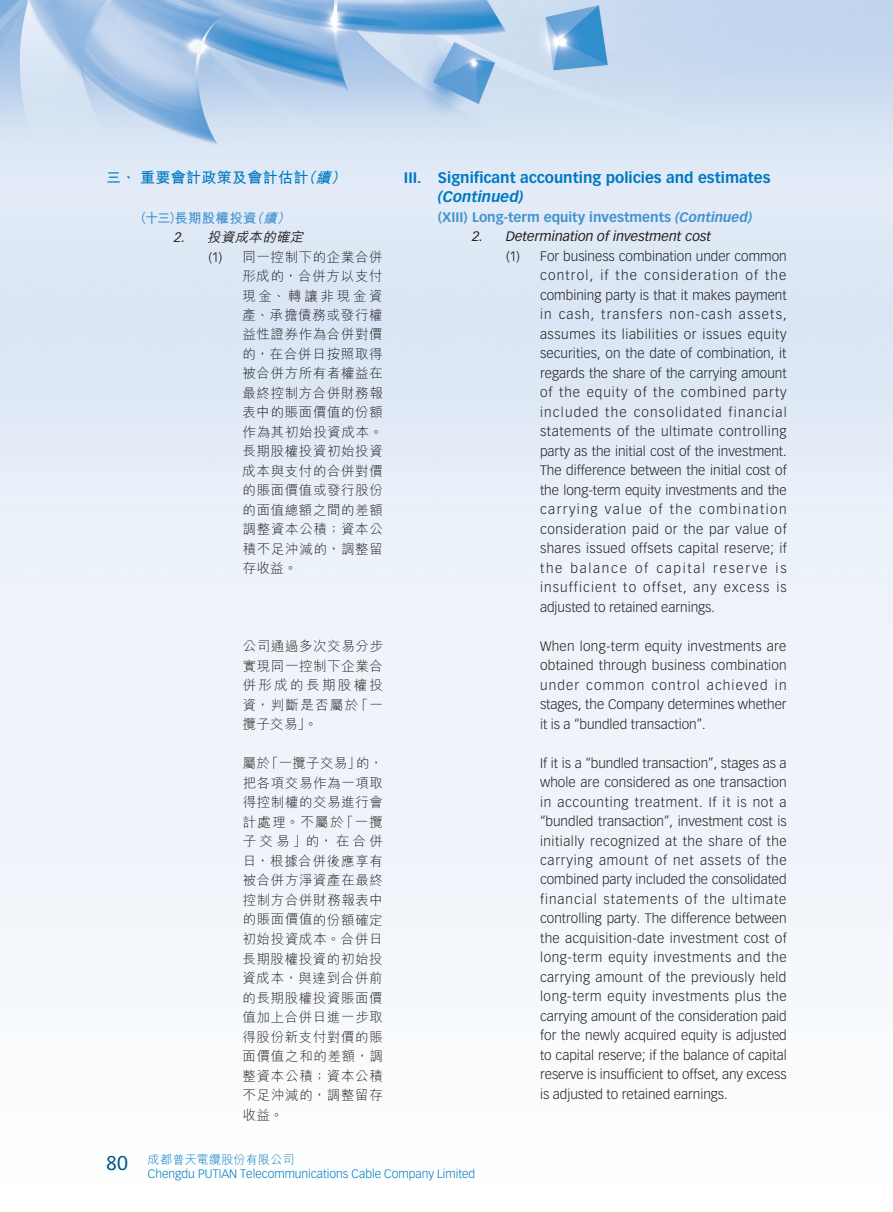
<style>
.page{position:relative;width:893px;height:1212px;background:#fff}
.page>*{position:absolute;margin:0;border:0;box-sizing:border-box;transform-origin:0 0}
.t1{font:19.5px "Vectora LT Std";color:#00548b}
.t2{font:700 15px "Vectora LT Std";color:#0079c2}
.t3{font:700 15px "M Hei HK";letter-spacing:.02em;color:#0079c2}
.t4{font:italic 700 15px "Vectora LT Std";color:#0079c2}
.t5{font:300 13.5px/19.5px "Vectora LT Std";color:#231f20;text-align:justify}
.t6{font:300 13.5px/19.5px "M Hei HK";letter-spacing:.045em;color:#231f20;text-align:justify}
.t7{font:700 13.5px "Vectora LT Std";color:#4393cf}
.t8{font:italic 13.5px "Vectora LT Std";color:#231f20}
.t9{font:700 13.5px "M Hei HK";letter-spacing:.02em;color:#4393cf}
.t10{font:italic 500 13.5px "M Hei HK";color:#231f20}
.t11{font:300 13.5px "M Hei HK";letter-spacing:.2em;color:#231f20}
.t12{font:300 12px "Vectora LT Std";color:#0079c2}
.t13{font:300 12px "M Hei HK";letter-spacing:.02em;color:#0079c2}
.s1{font-style:italic}
.s2{font-family:"Vectora LT Std";font-weight:400}
.s3{font-family:"Vectora LT Std"}
</style>
<div class="page">
<img style="left:0;top:0;width:893px;height:967px">
<p class="t3" style="left:106px;top:167px;width:245px">三、重要會計政策及會計估計<span class="s1">（續）</span></p>
<p class="t9" style="left:134px;top:208px;width:162px">（十三）長期股權投資<span class="s1">（續）</span></p>
<p class="t10" style="left:173px;top:227px;width:135px"><span class="s2">2.</span> 投資成本的確定</p>
<p class="t6" style="left:208px;top:247px;width:176px"><span class="s3">(1)</span> 同一控制下的企業合併</p>
<p class="t6" style="left:242px;top:266px;width:142px">形成的，合併方以支付</p>
<p class="t11" style="left:242px;top:289px;width:142px">現金、轉讓非現金資</p>
<p class="t6" style="left:242px;top:305px;width:142px">產、承擔債務或發行權</p>
<p class="t6" style="left:242px;top:325px;width:142px">益性證券作為合併對價</p>
<p class="t6" style="left:242px;top:344px;width:142px">的，在合併日按照取得</p>
<p class="t6" style="left:242px;top:364px;width:142px">被合併方所有者權益在</p>
<p class="t6" style="left:242px;top:383px;width:142px">最終控制方合併財務報</p>
<p class="t6" style="left:243px;top:403px;width:142px">表中的賬面價值的份額</p>
<p class="t6" style="left:243px;top:422px;width:142px">作為其初始投資成本。</p>
<p class="t6" style="left:243px;top:442px;width:142px">長期股權投資初始投資</p>
<p class="t6" style="left:243px;top:461px;width:142px">成本與支付的合併對價</p>
<p class="t6" style="left:243px;top:480px;width:142px">的賬面價值或發行股份</p>
<p class="t6" style="left:243px;top:500px;width:142px">的面值總額之間的差額</p>
<p class="t6" style="left:243px;top:519px;width:142px">調整資本公積；資本公</p>
<p class="t6" style="left:243px;top:539px;width:142px">積不足沖減的，調整留</p>
<p class="t6" style="left:243px;top:558px;width:56px">存收益。</p>
<p class="t6" style="left:243px;top:636px;width:142px">公司通過多次交易分步實現同一控制下企業合併形成的長期股權投資，判斷是否屬於「一攬子交易」。</p>
<p class="t6" style="left:242px;top:753px;width:142px">屬於「一攬子交易」的，把各項交易作為一項取得控制權的交易進行會計處理。不屬於「一攬子交易」的，在合併日，根據合併後應享有被合併方淨資產在最終控制方合併財務報表中的賬面價值的份額確定初始投資成本。合併日長期股權投資的初始投資成本，與達到合併前的長期股權投資賬面價值加上合併日進一步取得股份新支付對價的賬面價值之和的差額，調整資本公積；資本公積不足沖減的，調整留存收益。</p>
<p class="t2" style="left:404px;top:168px;width:368px">III. Significant accounting policies and estimates</p>
<p class="t4" style="left:438px;top:188px;width:87px">(Continued)</p>
<p class="t7" style="left:438px;top:209px;width:316px">(XIII) Long-term equity investments <span class="s1">(Continued)</span></p>
<p class="t8" style="left:472px;top:229px;width:241px">2. Determination of investment cost</p>
<p class="t5" style="left:540px;top:246px;width:248px;text-indent:-34px">(1) For business combination under common control, if the consideration of the combining party is that it makes payment in cash, transfers non-cash assets, assumes its liabilities or issues equity securities, on the date of combination, it regards the share of the carrying amount of the equity of the combined party included the consolidated financial statements of the ultimate controlling party as the initial cost of the investment.<br>The difference between the initial cost of the long-term equity investments and the carrying value of the combination consideration paid or the par value of shares issued offsets capital reserve; if the balance of capital reserve is insufficient to offset, any excess is adjusted to retained earnings.</p>
<p class="t5" style="left:540px;top:636px;width:248px">When long-term equity investments are obtained through business combination under common control achieved in stages, the Company determines whether it is a “bundled transaction”.</p>
<p class="t5" style="left:540px;top:753px;width:248px">If it is a “bundled transaction”, stages as a whole are considered as one transaction in accounting treatment. If it is not a “bundled transaction”, investment cost is initially recognized at the share of the carrying amount of net assets of the combined party included the consolidated financial statements of the ultimate controlling party. The difference between the acquisition-date investment cost of long-term equity investments and the carrying amount of the previously held long-term equity investments plus the carrying amount of the consideration paid for the newly acquired equity is adjusted to capital reserve; if the balance of capital reserve is insufficient to offset, any excess is adjusted to retained earnings.</p>
<h1 class="t1" style="left:106px;top:1151px;width:23px">80</h1>
<p class="t13" style="left:148px;top:1153px;width:148px">成都普天電纜股份有限公司</p>
<p class="t12" style="left:148px;top:1166px;width:329px">Chengdu PUTIAN Telecommunications Cable Company Limited</p>
</div>
